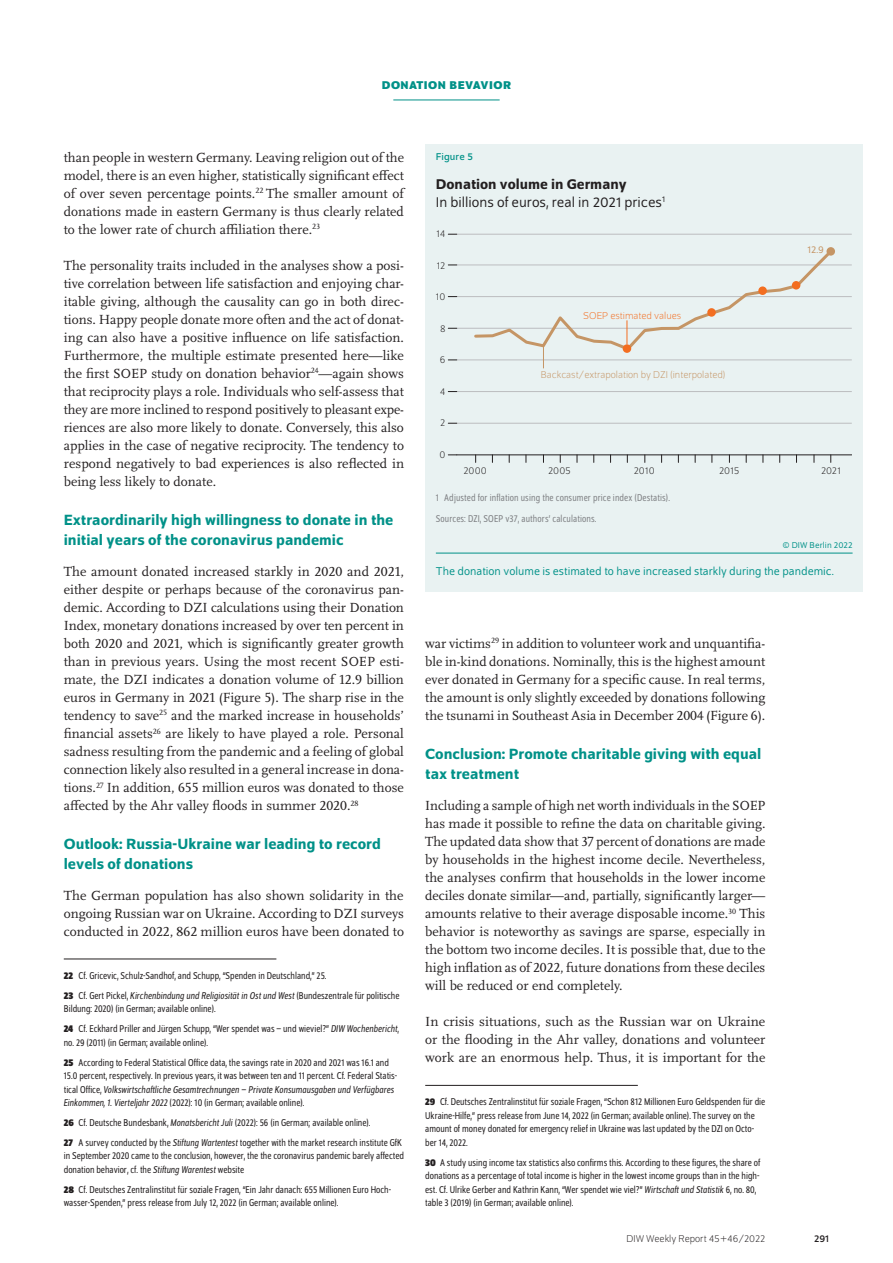
<style>
.page{position:relative;width:893px;height:1263px;background:#fff}
.page>*{position:absolute;margin:0;border:0;box-sizing:border-box;transform-origin:0 0}
.t1{font:500 15.75px/19.5px "Schumpeter";color:#009188}
.t2{font:15px "Schumpeter Blond";color:#231f20}
.t3{font:500 15px "Schumpeter";color:#231f20}
.t4{font:13.8px/18px "Scala Pro";color:#231f20;text-align:justify}
.t5{font:12px "Schumpeter Blond";color:#009188}
.t6{font:700 12px "Schumpeter";letter-spacing:.04em;color:#009188}
.t7{font:semi-condensed 10.5px/13.5px "Schumpeter Blond";color:#231f20}
.t8{font:semi-condensed 10.5px/21.3px "Schumpeter Blond";letter-spacing:.01em;color:#808285}
.t9{font:300 10.5px "Schumpeter";color:#231f20}
.t10{font:300 10.5px "Schumpeter";color:#c59565}
.t11{font:300 10.5px "Schumpeter";color:#f36e21}
.t12{font:10.5px "Schumpeter";letter-spacing:.01em;color:#009188}
.t13{font:10.5px "Schumpeter Blond";color:#c59565}
.t14{font:10.5px "Schumpeter";color:#231f20}
.t15{font:9px "Schumpeter Blond";letter-spacing:.01em;color:#009188}
.s1{font-family:"Schumpeter";font-weight:700}
.s2{font-style:italic}
</style>
<div class="page">
<hr style="left:393px;top:100px;width:107px;height:1px;background:#009188">
<hr style="left:64px;top:958px;width:212px;height:1px;background:#231f20">
<hr style="left:425px;top:1085px;width:213px;height:1px;background:#231f20">
<div style="left:425px;top:144px;width:438px;height:448px;background:#e9f2f2"></div>
<hr style="left:457px;top:234px;width:395px;height:1px;background:#bcbdc0">
<hr style="left:457px;top:265px;width:395px;height:1px;background:#bcbdc0">
<hr style="left:457px;top:296px;width:395px;height:1px;background:#bcbdc0">
<hr style="left:457px;top:328px;width:395px;height:1px;background:#bcbdc0">
<hr style="left:457px;top:360px;width:395px;height:1px;background:#bcbdc0">
<hr style="left:457px;top:391px;width:395px;height:1px;background:#bcbdc0">
<hr style="left:457px;top:423px;width:395px;height:1px;background:#bcbdc0">
<hr style="left:457px;top:455px;width:395px;height:1px;background:#231f20">
<svg style="left:473px;top:247px;width:362px;height:121px"></svg>
<hr style="left:436px;top:553px;width:417px;height:1px;background:#009188">
<p class="t6" style="left:382px;top:79px;width:131px">DONATION BEVAVIOR</p>
<p class="t4" style="left:64px;top:148px;width:342px">than people in western Germany. Leaving religion out of the model, there is an even higher, statistically significant effect of over seven percentage points.<sup>22</sup> The smaller amount of donations made in eastern Germany is thus clearly related to the lower rate of church affiliation there.<sup>23</sup></p>
<p class="t4" style="left:64px;top:256px;width:342px">The personality traits included in the analyses show a posi&shy;tive correlation between life satisfaction and enjoying char&shy;itable giving, although the causality can go in both direc&shy;tions. Happy people donate more often and the act of donat&shy;ing can also have a positive influence on life satisfaction.<br>Furthermore, the multiple estimate presented here—like the first SOEP study on donation behavior<sup>24</sup>—again shows that reciprocity plays a role. Individuals who self-assess that they are more inclined to respond positively to pleasant expe&shy;riences are also more likely to donate. Conversely, this also applies in the case of negative reciprocity. The tendency to respond negatively to bad experiences is also reflected in being less likely to donate.</p>
<p class="t1" style="left:64px;top:510px;width:331px">Extraordinarily high willingness to donate in the initial years of the coronavirus pandemic</p>
<p class="t4" style="left:64px;top:562px;width:342px">The amount donated increased starkly in 2020 and 2021, either despite or perhaps because of the coronavirus pan&shy;demic. According to DZI calculations using their Donation Index, monetary donations increased by over ten percent in both 2020 and 2021, which is significantly greater growth than in previous years. Using the most recent SOEP esti&shy;mate, the DZI indicates a donation volume of 12.9 billion euros in Germany in 2021 (Figure 5). The sharp rise in the tendency to save<sup>25</sup> and the marked increase in households’ financial assets<sup>26</sup> are likely to have played a role. Personal sadness resulting from the pandemic and a feeling of global connection likely also resulted in a general increase in dona&shy;tions.<sup>27</sup> In addition, 655 million euros was donated to those affected by the Ahr valley floods in summer 2020.<sup>28</sup></p>
<p class="t1" style="left:64px;top:834px;width:319px">Outlook: Russia-Ukraine war leading to record levels of donations</p>
<p class="t4" style="left:64px;top:886px;width:342px">The German population has also shown solidarity in the ongoing Russian war on Ukraine. According to DZI surveys conducted in 2022, 862 million euros have been donated to</p>
<p class="t7" style="left:64px;top:966px;width:337px;line-height:20px"><span class="s1">22</span> Cf. Gricevic, Schulz-Sandhof, and Schupp, “Spenden in Deutschland,” 25.<br><span class="s1">23</span> Cf. Gert Pickel, <span class="s2">Kirchenbindung und Religiosität in Ost und West</span> (Bundeszentrale für politische</p>
<p class="t7" style="left:64px;top:999px;width:337px;line-height:20px">Bildung: 2020) (in German; available online).<br><span class="s1">24</span> Cf. Eckhard Priller and Jürgen Schupp, “Wer spendet was – und wieviel?” <span class="s2">DIW Wochenbericht</span>,</p>
<p class="t7" style="left:64px;top:1032px;width:327px;line-height:20px">no. 29 (2011) (in German; available online).<br><span class="s1">25</span> According to Federal Statistical Office data, the savings rate in 2020 and 2021 was 16.1 and</p>
<p class="t7" style="left:64px;top:1069px;width:335px">15.0 percent, respectively. In previous years, it was between ten and 11 percent. Cf. Federal Statis&shy;tical Office, <span class="s2">Volkswirtschaftliche Gesamtrechnungen – Private Konsumausgaben und Verfügbares<br>Einkommen, 1. Vierteljahr 2022</span> (2022): 10 (in German; available online).</p>
<p class="t7" style="left:64px;top:1113px;width:340px;line-height:20px"><span class="s1">26</span> Cf. Deutsche Bundesbank, <span class="s2">Monatsbericht Juli</span> (2022): 56 (in German; available online).<br><span class="s1">27</span> A survey conducted by the <span class="s2">Stiftung Wartentest</span> together with the market research institute GfK</p>
<p class="t7" style="left:64px;top:1149px;width:342px">in September 2020 came to the conclusion, however, the the coronavirus pandemic barely affected donation behavior, cf. the <span class="s2">Stiftung Warentest</span> website</p>
<p class="t7" style="left:64px;top:1183px;width:328px"><span class="s1">28</span> Cf. Deutsches Zentralinstitut für soziale Fragen, “Ein Jahr danach: 655 Millionen Euro Hoch&shy;wasser-Spenden,” press release from July 12, 2022 (in German; available online).</p>
<p class="t12" style="left:436px;top:151px;width:39px">Figure 5</p>
<p class="t3" style="left:436px;top:176px;width:192px">Donation volume in Germany</p>
<p class="t2" style="left:436px;top:194px;width:231px">In billions of euros, real in 2021 prices<sup>1</sup></p>
<p class="t9" style="left:437px;top:229px;width:10px">14</p>
<p class="t9" style="left:437px;top:260px;width:10px">12</p>
<p class="t9" style="left:436px;top:292px;width:11px">10</p>
<p class="t9" style="left:440px;top:323px;width:7px">8</p>
<p class="t9" style="left:440px;top:355px;width:7px">6</p>
<p class="t9" style="left:440px;top:386px;width:7px">4</p>
<p class="t9" style="left:440px;top:418px;width:7px">2</p>
<p class="t9" style="left:440px;top:449px;width:7px">0</p>
<p class="t11" style="left:583px;top:310px;width:99px">SOEP estimated values</p>
<p class="t10" style="left:541px;top:370px;width:186px">Backcast/extrapolation by DZI (interpolated)</p>
<p class="t13" style="left:807px;top:244px;width:18px">12.9</p>
<p class="t9" style="left:463px;top:466px;width:25px">2000</p>
<p class="t9" style="left:548px;top:466px;width:24px">2005</p>
<p class="t9" style="left:634px;top:466px;width:22px">2010</p>
<p class="t9" style="left:719px;top:466px;width:22px">2015</p>
<p class="t9" style="left:821px;top:466px;width:21px">2021</p>
<p class="t8" style="left:436px;top:487px;width:236px">1 Adjusted for inflation using the consumer price index (Destatis).<br>Sources: DZI, SOEP v37, authors’ calculations.</p>
<p class="t15" style="left:782px;top:541px;width:72px">© DIW Berlin 2022</p>
<p class="t5" style="left:436px;top:565px;width:399px">The donation volume is estimated to have increased starkly during the pandemic.</p>
<p class="t4" style="left:425px;top:634px;width:342px">war victims<sup>29</sup> in addition to volunteer work and unquantifia&shy;ble in-kind donations. Nominally, this is the highest amount ever donated in Germany for a specific cause. In real terms, the amount is only slightly exceeded by donations following the tsunami in Southeast Asia in December 2004 (Figure 6).</p>
<p class="t1" style="left:425px;top:744px;width:338px">Conclusion: Promote charitable giving with equal tax treatment</p>
<p class="t4" style="left:425px;top:796px;width:342px">Including a sample of high net worth individuals in the SOEP has made it possible to refine the data on charitable giving.<br>The updated data show that 37 percent of donations are made by households in the highest income decile. Nevertheless, the analyses confirm that households in the lower income deciles donate similar—and, partially, significantly larger— amounts relative to their average disposable income.<sup>30</sup> This behavior is noteworthy as savings are sparse, especially in the bottom two income deciles. It is possible that, due to the high inflation as of 2022, future donations from these deciles will be reduced or end completely.</p>
<p class="t4" style="left:425px;top:1012px;width:342px">In crisis situations, such as the Russian war on Ukraine or the flooding in the Ahr valley, donations and volunteer work are an enormous help. Thus, it is important for the</p>
<p class="t7" style="left:425px;top:1095px;width:342px"><span class="s1">29</span> Cf. Deutsches Zentralinstitut für soziale Fragen, “Schon 812 Millionen Euro Geldspenden für die Ukraine-Hilfe,” press release from June 14, 2022 (in German; available online). The survey on the amount of money donated for emergency relief in Ukraine was last updated by the DZI on Octo&shy;ber 14, 2022.</p>
<p class="t7" style="left:425px;top:1156px;width:337px"><span class="s1">30</span> A study using income tax statistics also confirms this. According to these figures, the share of donations as a percentage of total income is higher in the lowest income groups than in the high&shy;est. Cf. Ulrike Gerber and Kathrin Kann, “Wer spendet wie viel?” <span class="s2">Wirtschaft und Statistik</span> 6, no. 80, table 3 (2019) (in German; available online).</p>
<p class="t9" style="left:626px;top:1234px;width:140px">DIW Weekly Report 45+46/2022</p>
<p class="t14" style="left:814px;top:1233px;width:17px">291</p>
</div>
